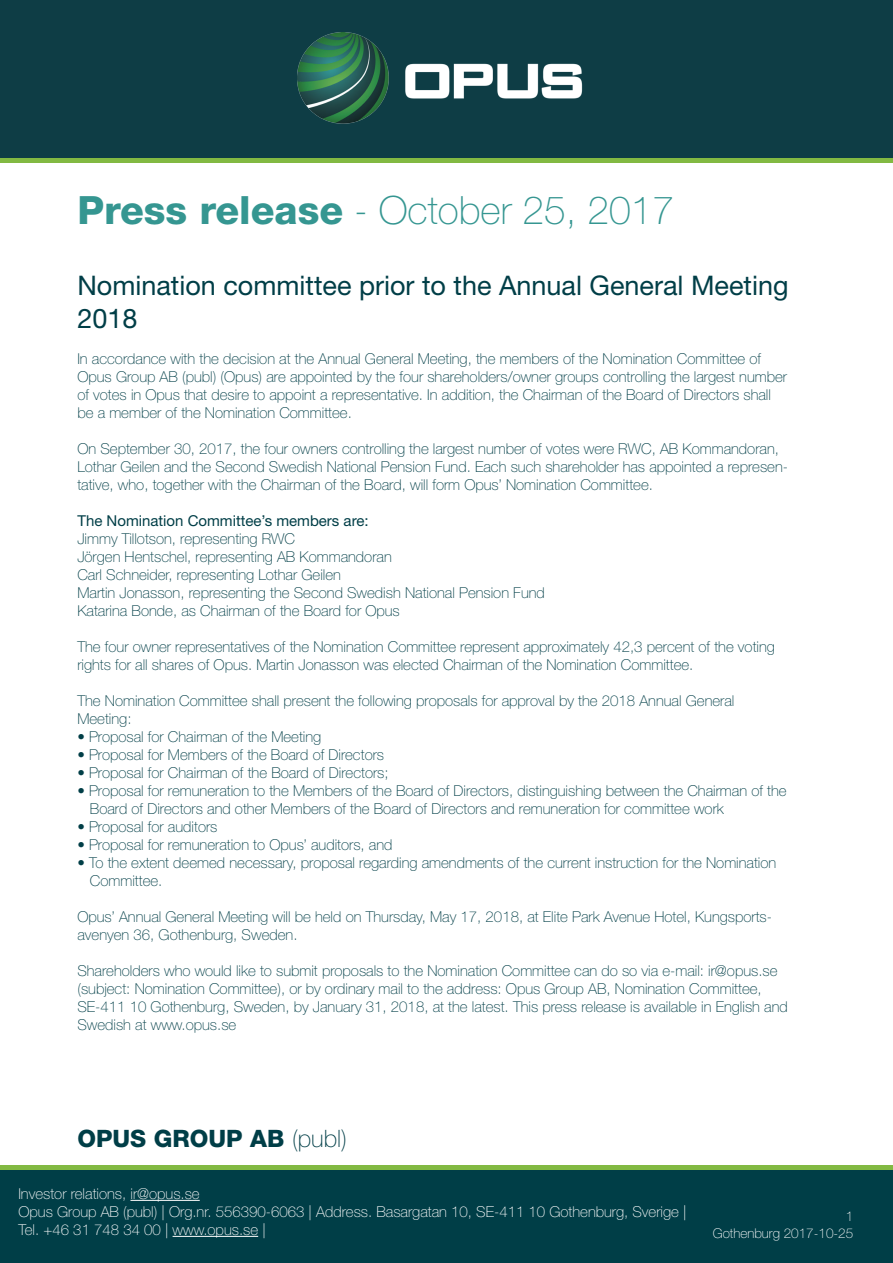
<style>
.page{position:relative;width:893px;height:1263px;background:#fff}
.page>*{position:absolute;margin:0;border:0;box-sizing:border-box;transform-origin:0 0}
.t1{font:100 39px "Helvetica Neue LT Std";color:#359691}
.t2{font:27px/32.4px "Helvetica Neue LT Std";color:#003e47}
.t3{font:800 24px "Helvetica Neue LT Std";color:#003e47}
.t4{font:100 15px/18px "Helvetica Neue LT Std";color:#003e47}
.t5{font:100 15px/18px "Helvetica Neue LT Std";color:#fff}
.t6{font:15px "Helvetica Neue LT Std";color:#003e47}
.t7{font:100 13.5px/16.2px "Helvetica Neue LT Std";color:#fff;text-align:right}
.s1{font-weight:800}
.s2{font-weight:100}
</style>
<div class="page">
<div style="left:0;top:1165px;width:893px;height:98px;background:#003e47"></div>
<hr style="left:130px;top:1200px;width:70px;height:1px;background:#fff">
<hr style="left:173px;top:1236px;width:85px;height:1px;background:#fff">
<hr style="left:0;top:1165px;width:893px;height:4px;background:#82b942">
<hr style="left:0;top:158px;width:893px;height:4px;background:#82b942">
<div style="left:0;top:0;width:893px;height:158px;background:#0e3d45"></div>
<p class="t1" style="left:77px;top:188px;width:598px"><span class="s1">Press release</span> - October 25, 2017</p>
<p class="t2" style="left:77px;top:269px;width:713px">Nomination committee prior to the Annual General Meeting<br>2018</p>
<p class="t4" style="left:77px;top:349px;width:711px">In accordance with the decision at the Annual General Meeting, the members of the Nomination Committee of Opus Group AB (publ) (Opus) are appointed by the four shareholders/owner groups controlling the largest number of votes in Opus that desire to appoint a representative. In addition, the Chairman of the Board of Directors shall be a member of the Nomination Committee.</p>
<p class="t4" style="left:77px;top:439px;width:712px">On September 30, 2017, the four owners controlling the largest number of votes were RWC, AB Kommandoran,<br>Lothar Geilen and the Second Swedish National Pension Fund. Each such shareholder has appointed a represen&shy;tative, who, together with the Chairman of the Board, will form Opus’ Nomination Committee.</p>
<p class="t6" style="left:77px;top:511px;width:293px">The Nomination Committee’s members are:</p>
<p class="t4" style="left:77px;top:529px;width:219px">Jimmy Tillotson, representing RWC</p>
<p class="t4" style="left:77px;top:547px;width:316px">Jörgen Hentschel, representing AB Kommandoran</p>
<p class="t4" style="left:77px;top:565px;width:265px">Carl Schneider, representing Lothar Geilen</p>
<p class="t4" style="left:77px;top:583px;width:469px">Martin Jonasson, representing the Second Swedish National Pension Fund</p>
<p class="t4" style="left:77px;top:601px;width:324px">Katarina Bonde, as Chairman of the Board for Opus</p>
<p class="t4" style="left:77px;top:637px;width:699px">The four owner representatives of the Nomination Committee represent approximately 42,3 percent of the voting rights for all shares of Opus. Martin Jonasson was elected Chairman of the Nomination Committee.</p>
<p class="t4" style="left:77px;top:691px;width:659px">The Nomination Committee shall present the following proposals for approval by the 2018 Annual General<br>Meeting:</p>
<p class="t4" style="left:77px;top:727px;width:245px">• Proposal for Chairman of the Meeting</p>
<p class="t4" style="left:77px;top:745px;width:308px">• Proposal for Members of the Board of Directors</p>
<p class="t4" style="left:77px;top:763px;width:313px">• Proposal for Chairman of the Board of Directors;</p>
<p class="t4" style="left:90px;top:781px;width:698px;text-indent:-13px">• Proposal for remuneration to the Members of the Board of Directors, distinguishing between the Chairman of the<br>Board of Directors and other Members of the Board of Directors and remuneration for committee work</p>
<p class="t4" style="left:77px;top:817px;width:142px">• Proposal for auditors</p>
<p class="t4" style="left:77px;top:835px;width:317px">• Proposal for remuneration to Opus’ auditors, and</p>
<p class="t4" style="left:90px;top:853px;width:688px;text-indent:-13px">• To the extent deemed necessary, proposal regarding amendments of the current instruction for the Nomination<br>Committee.</p>
<p class="t4" style="left:77px;top:907px;width:696px">Opus’ Annual General Meeting will be held on Thursday, May 17, 2018, at Elite Park Avenue Hotel, Kungsports-</p>
<p class="t4" style="left:77px;top:925px;width:222px">avenyen 36, Gothenburg, Sweden.</p>
<p class="t4" style="left:77px;top:961px;width:702px">Shareholders who would like to submit proposals to the Nomination Committee can do so via e-mail: ir@opus.se</p>
<p class="t4" style="left:77px;top:979px;width:686px">(subject: Nomination Committee), or by ordinary mail to the address: Opus Group AB, Nomination Committee,</p>
<p class="t4" style="left:77px;top:997px;width:712px">SE-411 10 Gothenburg, Sweden, by January 31, 2018, at the latest. This press release is available in English and<br>Swedish at www.opus.se</p>
<p class="t3" style="left:77px;top:1124px;width:271px">OPUS GROUP AB <span class="s2">(publ)</span></p>
<p class="t5" style="left:18px;top:1184px;width:669px">Investor relations, ir@opus.se<br>Opus Group AB (publ) | Org.nr. 556390-6063 | Address. Basargatan 10, SE-411 10 Gothenburg, Sverige |<br>Tel. +46 31 748 34 00 | www.opus.se |</p>
<p class="t7" style="left:713px;top:1208px;width:142px">1<br>Gothenburg 2017-10-25</p>
</div>
